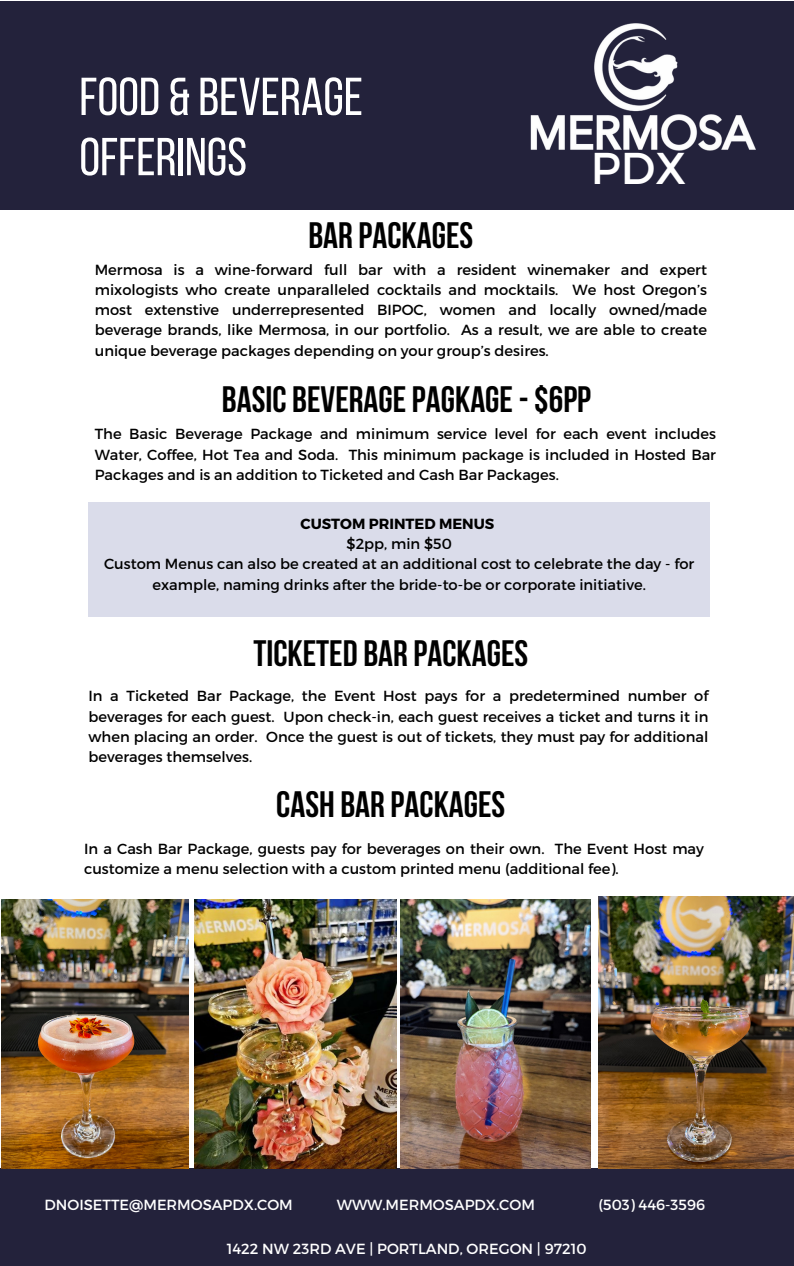
<style>
.page{position:relative;width:794px;height:1266px;background:#fff}
.page>*{position:absolute;margin:0;border:0;box-sizing:border-box;transform-origin:0 0}
.t1{font:53.25px "Bebas Neue";color:#fff}
.t2{font:44.47px "Montserrat";color:#fff}
.t3{font:700 36.6px "Bebas Neue";color:#000}
.t4{font:14.62px/20.2px "Montserrat";color:#000;text-align:justify}
.t5{font:14.62px "Montserrat";color:#fff}
.t6{font:700 14.62px "Montserrat";color:#000}
</style>
<div class="page">
<div style="left:0;top:1px;width:793px;height:208px;background:#23223b"></div>
<img style="left:530px;top:23px;width:226px;height:128px">
<div style="left:0;top:1168px;width:793px;height:98px;background:#23223b"></div>
<div style="left:88px;top:502px;width:621px;height:114px;background:#dadcea"></div>
<img style="left:1px;top:899px;width:187px;height:270px">
<img style="left:598px;top:896px;width:195px;height:273px">
<img style="left:195px;top:899px;width:201px;height:270px">
<img style="left:401px;top:899px;width:189px;height:270px">
<p class="t1" style="left:79px;top:75px;width:285px">FOOD &amp; BEVERAGE</p>
<p class="t1" style="left:79px;top:135px;width:169px">OFFERINGS</p>
<p class="t2" style="left:590px;top:140px;width:97px">PDX</p>
<p class="t3" style="left:308px;top:220px;width:166px">BAR PACKAGES</p>
<p class="t4" style="left:95px;top:258px;width:613px">Mermosa is a wine-forward full bar with a resident winemaker and expert mixologists who create unparalleled cocktails and mocktails. We host Oregon’s most extenstive underrepresented BIPOC, women and locally owned/made beverage brands, like Mermosa, in our portfolio. As a result, we are able to create unique beverage packages depending on your group’s desires.</p>
<p class="t3" style="left:222px;top:385px;width:370px">BASIC BEVERAGEPAGKAGE-$6pp</p>
<p class="t4" style="left:95px;top:423px;width:622px">The Basic Beverage Package and minimum service level for each event includes Water, Coffee, Hot Tea and Soda. This minimum package is included in Hosted Bar Packages and is an addition to Ticketed and Cash Bar Packages.</p>
<p class="t6" style="left:300px;top:514px;width:195px">CUSTOM PRINTED MENUS</p>
<p class="t4" style="left:346px;top:533px;width:107px">$2pp, min $50</p>
<p class="t4" style="left:104px;top:553px;width:591px;text-align:center">Custom Menus can also be created at an additional cost to celebrate the day - for example, naming drinks after the bride-to-be or corporate initiative.</p>
<p class="t3" style="left:253px;top:638px;width:276px">TICKETED BAR PACKAGES</p>
<p class="t4" style="left:88px;top:685px;width:621px">In a Ticketed Bar Package, the Event Host pays for a predetermined number of beverages for each guest. Upon check-in, each guest receives a ticket and turns it in when placing an order. Once the guest is out of tickets, they must pay for additional beverages themselves.</p>
<p class="t3" style="left:276px;top:789px;width:230px">CASH BAR PACKAGES</p>
<p class="t4" style="left:84px;top:838px;width:621px">In a Cash Bar Package, guests pay for beverages on their own. The Event Host may customize a menu selection with a custom printed menu (additional fee).</p>
<p class="t5" style="left:589px;top:1186px;width:108px">(503) 446-3596</p>
<p class="t5" style="left:45px;top:1186px;width:224px">EVENTS@MERMOSAPDX.COM</p>
<p class="t5" style="left:327px;top:1186px;width:199px">WWW.MERMOSAPDX.COM</p>
<p class="t5" style="left:218px;top:1230px;width:361px">1422 NW 23RD AVE | PORTLAND, OREGON | 97210</p>
<p class="t5" style="left:598px;top:1195px;width:108px">(503) 446-3596</p>
<p class="t5" style="left:45px;top:1195px;width:250px">DNOISETTE@MERMOSAPDX.COM</p>
<p class="t5" style="left:336px;top:1195px;width:199px">WWW.MERMOSAPDX.COM</p>
<p class="t5" style="left:227px;top:1239px;width:361px">1422 NW 23RD AVE | PORTLAND, OREGON | 97210</p>
</div>
